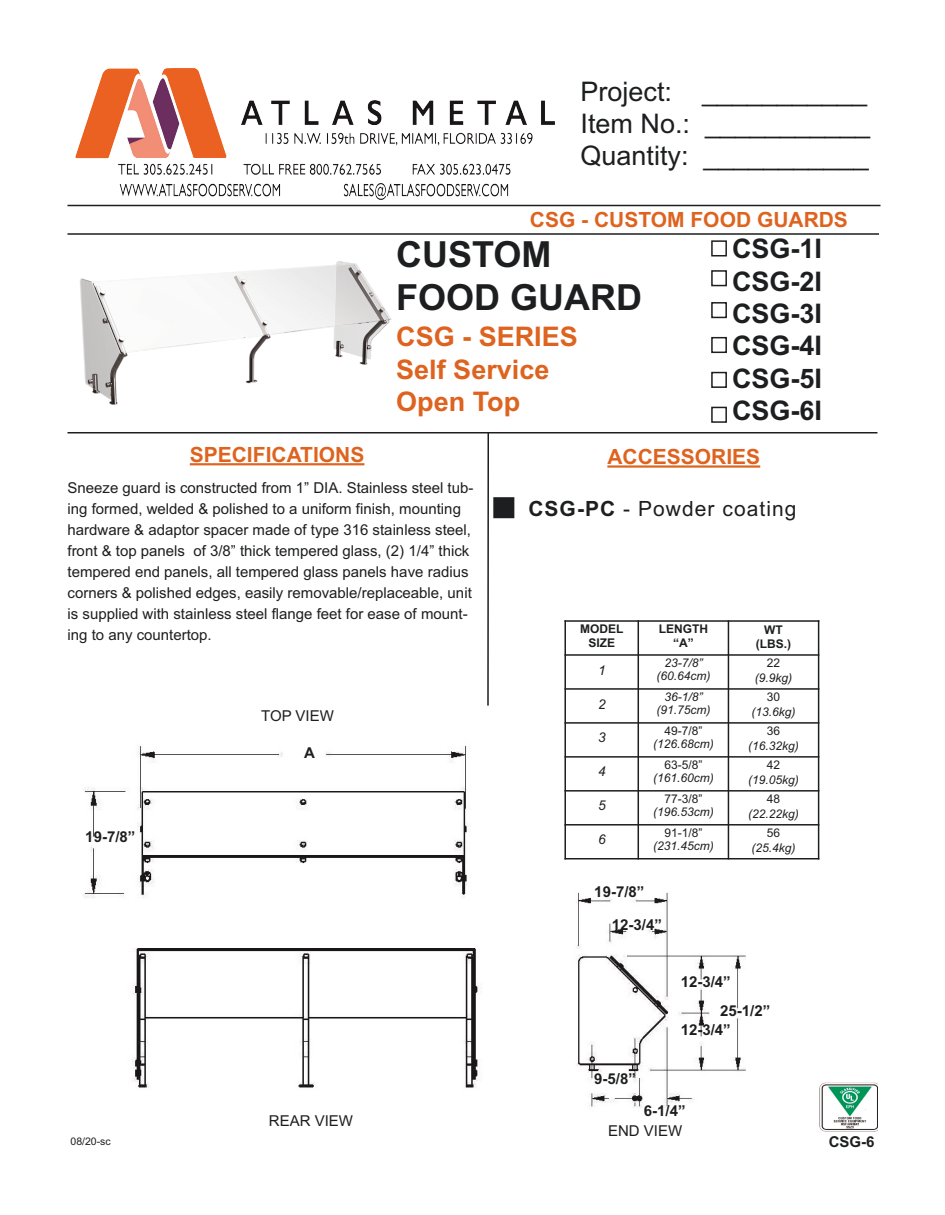
<style>
.page{position:relative;width:945px;height:1215px;background:#fff}
.page>*{position:absolute;margin:0;border:0;box-sizing:border-box;transform-origin:0 0}
.t1{font:700 36px "Arial";color:#1d1e1f}
.t2{font:27px "Arial";color:#1d1e1f}
.t3{font:700 27px "Arial";color:#1d1e1f}
.t4{font:700 27px "Arial";color:#de631f}
.t5{font:700 21px "Arial";color:#de631f}
.t6{font:21px "Arial";letter-spacing:.05em;color:#1d1e1f}
.t7{font:15px/21px "Arial";color:#1d1e1f}
.t8{font:700 15px "Arial";color:#1d1e1f}
.t9{font:italic 13.5px "Arial";color:#1d1e1f}
.t10{font:italic 12px "Arial";color:#1d1e1f}
.t11{font:12px "Arial";color:#1d1e1f}
.t12{font:700 12px/14.4px "Arial";color:#1d1e1f;text-align:center}
.t13{font:10.5px "Arial";color:#1d1e1f}
.s1{font-weight:700}
</style>
<div class="page">
<img style="left:577px;top:892px;width:168px;height:216px">
<img style="left:84px;top:745px;width:383px;height:153px">
<img style="left:75px;top:68px;width:480px;height:132px">
<hr style="left:68px;top:205px;width:812px;height:1px;background:#1d1e1f">
<hr style="left:68px;top:233px;width:811px;height:2px;background:#1d1e1f">
<hr style="left:487px;top:432px;width:2px;height:274px;background:#1d1e1f">
<hr style="left:190px;top:463px;width:174px;height:2px;background:#de631f">
<hr style="left:68px;top:432px;width:809px;height:1px;background:#1d1e1f">
<img style="left:80px;top:261px;width:312px;height:144px">
<div style="left:711px;top:240px;width:16px;height:16px;border:2px solid #1d1e1f"></div>
<div style="left:711px;top:372px;width:16px;height:16px;border:2px solid #1d1e1f"></div>
<div style="left:711px;top:337px;width:16px;height:16px;border:2px solid #1d1e1f"></div>
<div style="left:711px;top:302px;width:16px;height:16px;border:2px solid #1d1e1f"></div>
<div style="left:711px;top:270px;width:16px;height:16px;border:2px solid #1d1e1f"></div>
<img style="left:819px;top:1083px;width:59px;height:49px">
<hr style="left:607px;top:465px;width:153px;height:3px;background:#de631f">
<hr style="left:564px;top:620px;width:2px;height:240px;background:#1d1e1f">
<hr style="left:638px;top:620px;width:1px;height:240px;background:#1d1e1f">
<hr style="left:728px;top:620px;width:1px;height:240px;background:#1d1e1f">
<hr style="left:818px;top:620px;width:1px;height:240px;background:#1d1e1f">
<hr style="left:564px;top:620px;width:255px;height:2px;background:#1d1e1f">
<hr style="left:564px;top:654px;width:255px;height:2px;background:#1d1e1f">
<hr style="left:564px;top:688px;width:255px;height:2px;background:#1d1e1f">
<hr style="left:564px;top:722px;width:255px;height:2px;background:#1d1e1f">
<hr style="left:564px;top:756px;width:255px;height:2px;background:#1d1e1f">
<hr style="left:564px;top:790px;width:255px;height:2px;background:#1d1e1f">
<hr style="left:564px;top:824px;width:255px;height:2px;background:#1d1e1f">
<hr style="left:564px;top:858px;width:255px;height:2px;background:#1d1e1f">
<img style="left:132px;top:948px;width:346px;height:140px">
<div style="left:711px;top:407px;width:16px;height:16px;border:2px solid #1d1e1f"></div>
<p class="t2" style="left:580px;top:81px;width:288px">Project: ___________</p>
<p class="t2" style="left:580px;top:114px;width:291px">Item No.: ___________</p>
<p class="t2" style="left:580px;top:146px;width:290px">Quantity: ___________</p>
<p class="t5" style="left:190px;top:442px;width:176px">SPECIFICATIONS</p>
<p class="t5" style="left:530px;top:207px;width:320px">CSG - CUSTOM FOOD GUARDS</p>
<p class="t1" style="left:396px;top:233px;width:157px">CUSTOM</p>
<p class="t1" style="left:396px;top:276px;width:247px">FOOD GUARD</p>
<p class="t4" style="left:396px;top:321px;width:183px">CSG - SERIES</p>
<p class="t4" style="left:396px;top:354px;width:155px">Self Service</p>
<p class="t4" style="left:396px;top:386px;width:126px">Open Top</p>
<p class="t3" style="left:732px;top:233px;width:92px">CSG-1I</p>
<p class="t3" style="left:732px;top:265px;width:92px">CSG-2I</p>
<p class="t3" style="left:732px;top:298px;width:92px">CSG-3I</p>
<p class="t3" style="left:732px;top:330px;width:92px">CSG-4I</p>
<p class="t3" style="left:732px;top:363px;width:92px">CSG-5I</p>
<p class="t3" style="left:732px;top:395px;width:92px">CSG-6I</p>
<p class="t5" style="left:607px;top:445px;width:154px">ACCESSORIES</p>
<p class="t7" style="left:68px;top:479px;width:408px">Sneeze guard is constructed from 1” DIA. Stainless steel tub&shy;ing formed, welded &amp; polished to a uniform finish, mounting hardware &amp; adaptor spacer made of type 316 stainless steel, front &amp; top panels of 3/8” thick tempered glass, (2) 1/4” thick tempered end panels, all tempered glass panels have radius corners &amp; polished edges, easily removable/replaceable, unit is supplied with stainless steel flange feet for ease of mount&shy;ing to any countertop.</p>
<p class="t7" style="left:261px;top:707px;width:74px">TOP VIEW</p>
<p class="t8" style="left:85px;top:828px;width:52px">19-7/8”</p>
<p class="t13" style="left:70px;top:1137px;width:42px">08/20-sc</p>
<p class="t8" style="left:304px;top:744px;width:12px">A</p>
<p class="t7" style="left:269px;top:1112px;width:86px">REAR VIEW</p>
<p class="t6" style="left:528px;top:501px;width:270px"><span class="s1">CSG-PC</span> - Powder coating</p>
<p class="t12" style="left:580px;top:621px;width:45px">MODEL<br>SIZE</p>
<p class="t12" style="left:659px;top:621px;width:51px">LENGTH</p>
<p class="t12" style="left:673px;top:636px;width:22px">“A”</p>
<p class="t9" style="left:598px;top:662px;width:9px">1</p>
<p class="t9" style="left:598px;top:696px;width:9px">2</p>
<p class="t9" style="left:598px;top:730px;width:9px">3</p>
<p class="t9" style="left:598px;top:764px;width:9px">4</p>
<p class="t9" style="left:598px;top:798px;width:9px">5</p>
<p class="t9" style="left:598px;top:832px;width:9px">6</p>
<p class="t10" style="left:664px;top:656px;width:40px">23-7/8”</p>
<p class="t10" style="left:656px;top:669px;width:56px">(60.64cm)</p>
<p class="t10" style="left:664px;top:690px;width:40px">36-1/8”</p>
<p class="t10" style="left:656px;top:703px;width:56px">(91.75cm)</p>
<p class="t11" style="left:664px;top:727px;width:40px">49-7/8”</p>
<p class="t10" style="left:653px;top:737px;width:62px">(126.68cm)</p>
<p class="t11" style="left:664px;top:761px;width:40px">63-5/8”</p>
<p class="t10" style="left:653px;top:771px;width:62px">(161.60cm)</p>
<p class="t11" style="left:664px;top:795px;width:40px">77-3/8”</p>
<p class="t10" style="left:653px;top:805px;width:62px">(196.53cm)</p>
<p class="t11" style="left:664px;top:829px;width:40px">91-1/8”</p>
<p class="t10" style="left:653px;top:839px;width:62px">(231.45cm)</p>
<p class="t8" style="left:594px;top:883px;width:52px">19-7/8”</p>
<p class="t8" style="left:612px;top:916px;width:52px">12-3/4”</p>
<p class="t12" style="left:764px;top:622px;width:20px">WT</p>
<p class="t12" style="left:756px;top:637px;width:37px">(LBS.)</p>
<p class="t11" style="left:767px;top:659px;width:15px">22</p>
<p class="t10" style="left:755px;top:671px;width:39px">(9.9kg)</p>
<p class="t11" style="left:767px;top:693px;width:15px">30</p>
<p class="t10" style="left:752px;top:705px;width:46px">(13.6kg)</p>
<p class="t11" style="left:767px;top:727px;width:15px">36</p>
<p class="t10" style="left:748px;top:739px;width:52px">(16.32kg)</p>
<p class="t11" style="left:767px;top:761px;width:15px">42</p>
<p class="t10" style="left:748px;top:773px;width:52px">(19.05kg)</p>
<p class="t11" style="left:767px;top:795px;width:15px">48</p>
<p class="t10" style="left:748px;top:807px;width:52px">(22.22kg)</p>
<p class="t11" style="left:767px;top:829px;width:15px">56</p>
<p class="t10" style="left:752px;top:841px;width:46px">(25.4kg)</p>
<p class="t8" style="left:681px;top:973px;width:52px">12-3/4”</p>
<p class="t8" style="left:681px;top:1021px;width:52px">12-3/4”</p>
<p class="t8" style="left:720px;top:1002px;width:52px">25-1/2”</p>
<p class="t8" style="left:594px;top:1070px;width:43px">9-5/8”</p>
<p class="t8" style="left:644px;top:1102px;width:43px">6-1/4”</p>
<p class="t7" style="left:608px;top:1121px;width:76px">END VIEW</p>
<p class="t8" style="left:829px;top:1133px;width:47px">CSG-6</p>
</div>
